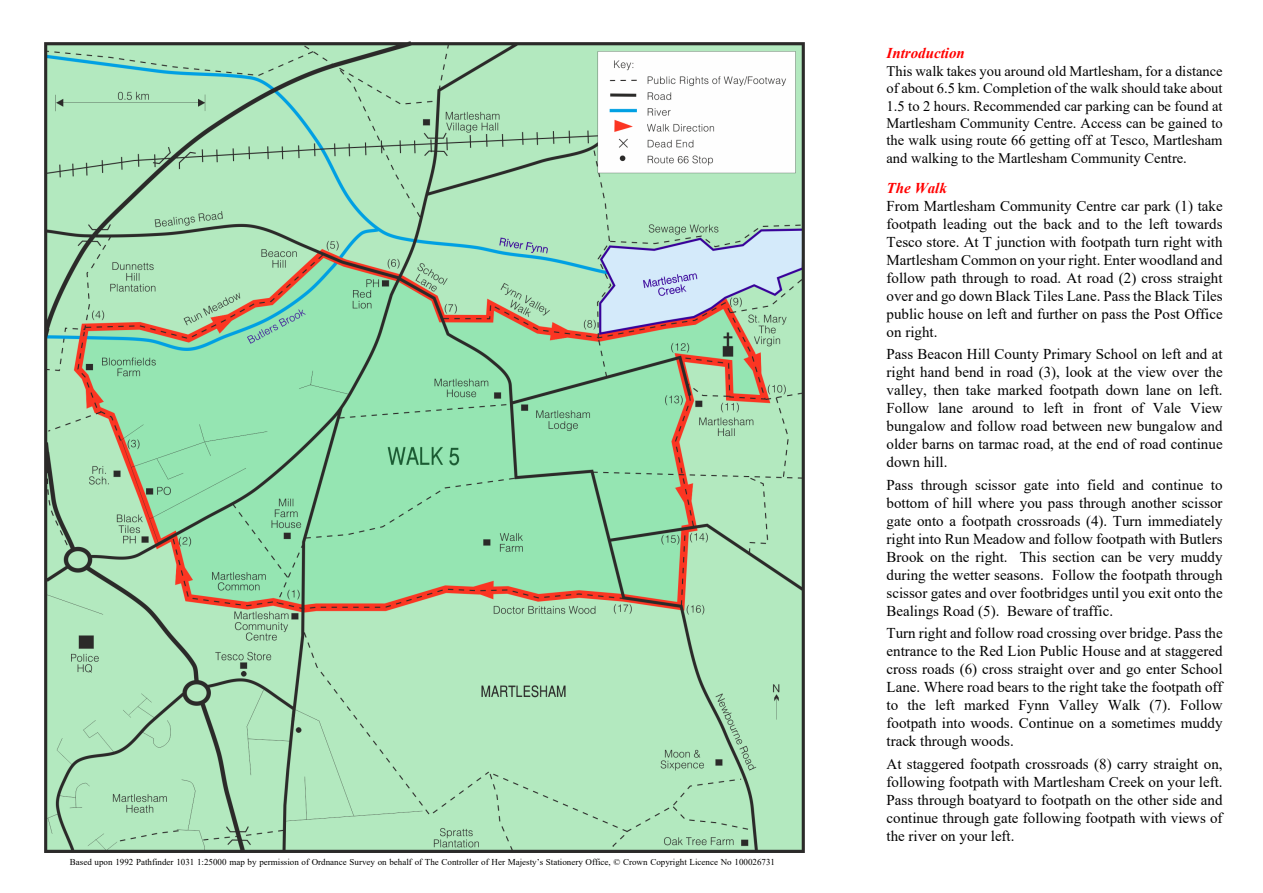
<style>
.page{position:relative;width:1263px;height:893px;background:#fff}
.page>*{position:absolute;margin:0;border:0;box-sizing:border-box;transform-origin:0 0}
.t1{font:15px/18px "Times New Roman";color:#000;text-align:justify}
.t2{font:italic 700 15px "Times New Roman";color:#f00}
.t3{font:14.55px/17.4px "Times New Roman";color:#000;text-align:justify}
.t4{font:9px "Times New Roman";color:#000}
</style>
<div class="page">
<img style="left:45px;top:41px;width:759px;height:811px">
<p class="t4" style="left:70px;top:858px;width:707px">Based upon 1992 Pathfinder 1031 1:25000 map by permission of Ordnance Survey on behalf of The Controller of Her Majesty’s Stationery Office, © Crown Copyright Licence No 100026731</p>
<p class="t2" style="left:886px;top:48px;width:80px">Introduction</p>
<p class="t3" style="left:886px;top:63px;width:338px">This walk takes you around old Martlesham, for a distance of about 6.5 km. Completion of the walk should take about 1.5 to 2 hours. Recommended car parking can be found at Martlesham Community Centre. Access can be gained to the walk using route 66 getting off at Tesco, Martlesham and walking to the Martlesham Community Centre.</p>
<p class="t2" style="left:886px;top:183px;width:62px">The Walk</p>
<p class="t1" style="left:886px;top:198px;width:338px">From Martlesham Community Centre car park (1) take footpath leading out the back and to the left towards Tesco store. At T junction with footpath turn right with Martlesham Common on your right. Enter woodland and follow path through to road. At road (2) cross straight over and go down Black Tiles Lane. Pass the Black Tiles public house on left and further on pass the Post Office on right.</p>
<p class="t1" style="left:886px;top:347px;width:338px">Pass Beacon Hill County Primary School on left and at right hand bend in road (3), look at the view over the valley, then take marked footpath down lane on left.<br>Follow lane around to left in front of Vale View bungalow and follow road between new bungalow and older barns on tarmac road, at the end of road continue down hill.</p>
<p class="t1" style="left:886px;top:477px;width:338px">Pass through scissor gate into field and continue to bottom of hill where you pass through another scissor gate onto a footpath crossroads (4). Turn immediately right into Run Meadow and follow footpath with Butlers Brook on the right. This section can be very muddy during the wetter seasons. Follow the footpath through scissor gates and over footbridges until you exit onto the Bealings Road (5). Beware of traffic.</p>
<p class="t1" style="left:886px;top:626px;width:338px">Turn right and follow road crossing over bridge. Pass the entrance to the Red Lion Public House and at staggered cross roads (6) cross straight over and go enter School Lane. Where road bears to the right take the footpath off to the left marked Fynn Valley Walk (7). Follow footpath into woods. Continue on a sometimes muddy track through woods.</p>
<p class="t1" style="left:886px;top:756px;width:338px">At staggered footpath crossroads (8) carry straight on, following footpath with Martlesham Creek on your left.<br>Pass through boatyard to footpath on the other side and continue through gate following footpath with views of the river on your left.</p>
</div>
